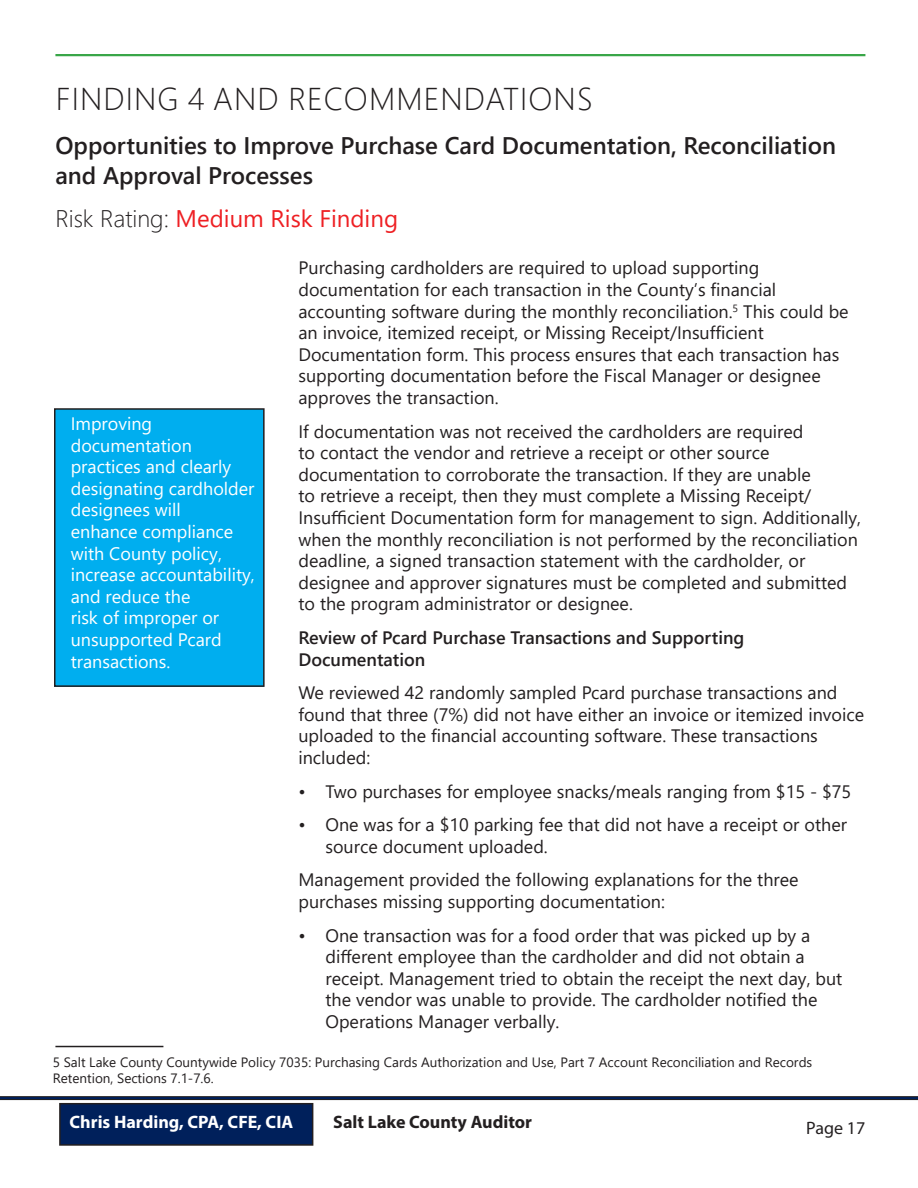
<style>
.page{position:relative;width:918px;height:1188px;background:#fff}
.page>*{position:absolute;margin:0;border:0;box-sizing:border-box;transform-origin:0 0}
.H1__Finding_Heading{font:300 31.5px "Segoe UI";letter-spacing:.035em;color:#231f20}
.H2__Finding_Title___Pulls_to_TOC{font:600 24px/30px "Segoe UI";color:#231f20}
.H2__Finding_Title___Pulls_to_TOC-2{font:24px "Segoe UI";color:#ee1f23}
.t1{font:18px/21.6px "Segoe UI";color:#231f20}
.t2{font:18px/21.6px "Segoe UI";color:#fff}
.t3{font:600 18px/21.6px "Segoe UI";color:#231f20}
.t4{font:700 18px "Myriad Pro";color:#fff}
.t5{font:700 18px "Myriad Pro";color:#231f20}
.t6{font:18px "Myriad Pro";color:#231f20}
.t7{font:13.5px/16.2px "Segoe UI";color:#231f20}
.s1{font-weight:300;color:#231f20}
</style>
<div class="page">
<div style="left:60px;top:1104px;width:253px;height:41px;background:#00205b"></div>
<div style="left:59px;top:1103px;width:254px;height:43px;border:2px solid #231f20"></div>
<svg style="left:0;top:1096px;width:918px;height:4px;background:#182543"></svg>
<div style="left:55px;top:409px;width:209px;height:277px;background:#00aeef"></div>
<div style="left:54px;top:408px;width:211px;height:279px;border:2px solid #231f20"></div>
<hr style="left:55px;top:54px;width:810px;height:2px;background:#39a648">
<hr style="left:55px;top:1046px;width:108px;height:1px;background:#231f20">
<h1 class="H1__Finding_Heading" style="left:56px;top:69px;width:538px">FINDING 4 AND RECOMMENDATIONS</h1>
<h2 class="H2__Finding_Title___Pulls_to_TOC" style="left:55px;top:128px;width:782px">Opportunities to Improve Purchase Card Documentation, Reconciliation and Approval Processes</h2>
<h2 class="H2__Finding_Title___Pulls_to_TOC-2" style="left:55px;top:196px;width:344px"><span class="s1">Risk Rating:</span> Medium Risk Finding</h2>
<p class="t1" style="left:298px;top:256px;width:552px">Purchasing cardholders are required to upload supporting documentation for each transaction in the County’s financial accounting software during the monthly reconciliation.<sup>5</sup> This could be an invoice, itemized receipt, or Missing Receipt/Insufficient Documentation form. This process ensures that each transaction has supporting documentation before the Fiscal Manager or designee approves the transaction.</p>
<p class="t1" style="left:298px;top:419px;width:564px">If documentation was not received the cardholders are required<br>to contact the vendor and retrieve a receipt or other source documentation to corroborate the transaction. If they are unable<br>to retrieve a receipt, then they must complete a Missing Receipt/ Insufficient Documentation form for management to sign. Additionally, when the monthly reconciliation is not performed by the reconciliation deadline, a signed transaction statement with the cardholder, or designee and approver signatures must be completed and submitted to the program administrator or designee.</p>
<p class="t3" style="left:298px;top:625px;width:447px">Review of Pcard Purchase Transactions and Supporting<br>Documentation</p>
<p class="t1" style="left:298px;top:680px;width:567px">We reviewed 42 randomly sampled Pcard purchase transactions and found that three (7%) did not have either an invoice or itemized invoice uploaded to the financial accounting software. These transactions included:</p>
<p class="t1" style="left:298px;top:779px;width:554px">• Two purchases for employee snacks/meals ranging from $15 - $75</p>
<p class="t1" style="left:325px;top:812px;width:523px;text-indent:-27px">• One was for a $10 parking fee that did not have a receipt or other source document uploaded.</p>
<p class="t1" style="left:298px;top:868px;width:502px">Management provided the following explanations for the three purchases missing supporting documentation:</p>
<p class="t1" style="left:325px;top:923px;width:518px;text-indent:-27px">• One transaction was for a food order that was picked up by a different employee than the cardholder and did not obtain a receipt. Management tried to obtain the receipt the next day, but the vendor was unable to provide. The cardholder notified the Operations Manager verbally.</p>
<p class="t7" style="left:53px;top:1053px;width:761px">5 Salt Lake County Countywide Policy 7035: Purchasing Cards Authorization and Use, Part 7 Account Reconciliation and Records<br>Retention, Sections 7.1-7.6.</p>
<p class="t2" style="left:71px;top:411px;width:186px">Improving documentation practices and clearly designating cardholder designees will<br>enhance compliance with County policy, increase accountability, and reduce the<br>risk of improper or unsupported Pcard transactions.</p>
<p class="t4" style="left:70px;top:1111px;width:225px">Chris Harding, CPA, CFE, CIA</p>
<p class="t5" style="left:333px;top:1111px;width:200px">Salt Lake County Auditor</p>
<p class="t6" style="left:806px;top:1117px;width:61px">Page 17</p>
</div>
